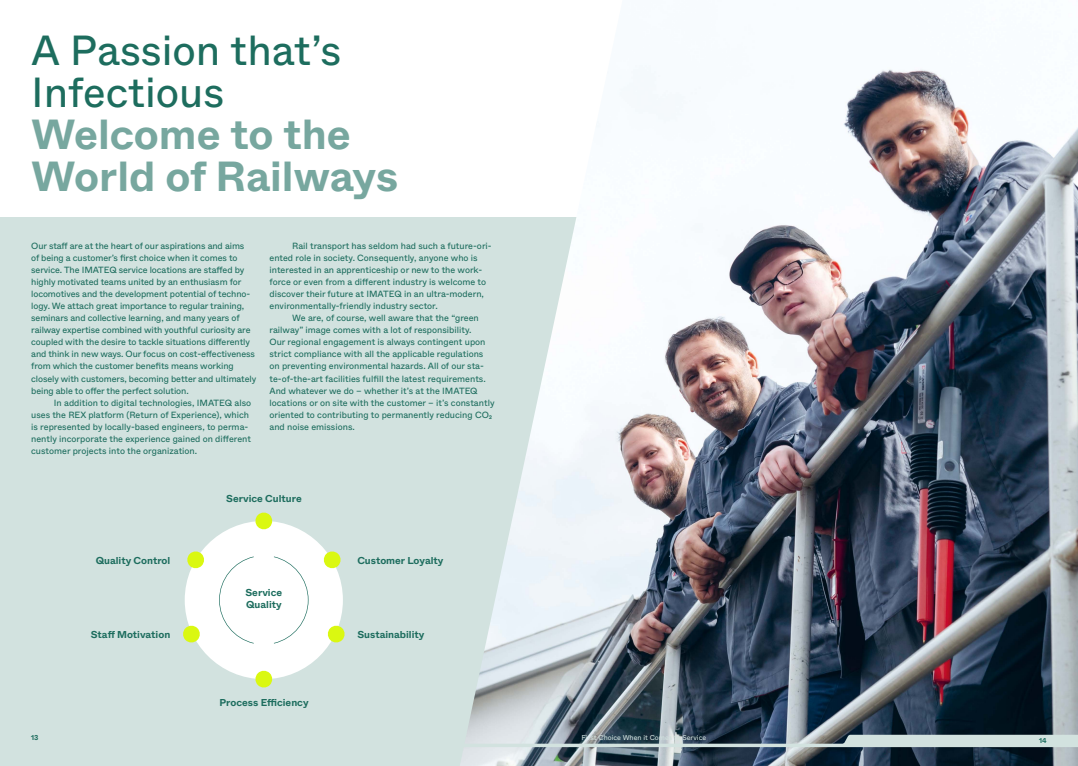
<style>
.page{position:relative;width:1078px;height:766px;background:#fff}
.page>*{position:absolute;margin:0;border:0;box-sizing:border-box;transform-origin:0 0}
.Headline_art_2{font:700 42px "Vossloh Rolling Stock Whyte";color:#77a79f}
.Headline_Part_1{font:42px "Vossloh Rolling Stock Whyte";color:#1d6d5e}
.Body_Copy_Main_without_indent{font:700 10px "Vossloh Rolling Stock Whyte";color:#1d6d5e}
.Body_Copy_Main{font:9px/12px "Vossloh Rolling Stock Whyte";color:#1d6d5e}
.Body_Copy_Main_without_indent-2{font:9px/12px "Vossloh Rolling Stock Whyte";letter-spacing:-.01em;color:#1d6d5e}
.t1{font:700 7.1px "Vossloh Rolling Stock Whyte";color:#1d6d5e}
.t2{font:7px "Vossloh Rolling Stock Whyte";color:#d2e2df}
</style>
<div class="page">
<div style="left:0;top:217px;width:674px;height:548px;background:#d2e2df"></div>
<div style="left:185px;top:521px;width:158px;height:158px;background:#fff;border-radius:50%"></div>
<svg style="left:219px;top:556px;width:35px;height:87px"></svg>
<svg style="left:274px;top:556px;width:34px;height:87px"></svg>
<svg style="left:187px;top:550px;width:17px;height:19px"></svg>
<svg style="left:323px;top:550px;width:18px;height:19px"></svg>
<svg style="left:183px;top:624px;width:17px;height:19px"></svg>
<svg style="left:327px;top:625px;width:18px;height:18px"></svg>
<svg style="left:254px;top:670px;width:19px;height:18px"></svg>
<svg style="left:254px;top:512px;width:19px;height:18px"></svg>
<img style="left:460px;top:65px;width:617px;height:700px">
<svg style="left:460px;top:734px;width:617px;height:12px"></svg>
<p class="Headline_Part_1" style="left:31px;top:23px;width:311px">A Passion that’s</p>
<p class="Headline_Part_1" style="left:31px;top:65px;width:195px">Infectious</p>
<p class="Headline_art_2" style="left:31px;top:107px;width:321px">Welcome to the</p>
<p class="Headline_art_2" style="left:31px;top:149px;width:368px">World of Railways</p>
<p class="Body_Copy_Main_without_indent-2" style="left:31px;top:240px;width:226px">Our staff are at the heart of our aspirations and aims<br>of being a customer’s first choice when it comes to service. The IMATEQ service locations are staffed by highly motivated teams united by an enthusiasm for locomotives and the development potential of techno&shy;logy. We attach great importance to regular training, seminars and collective learning, and many years of railway expertise combined with youthful curiosity are coupled with the desire to tackle situations differently and think in new ways. Our focus on cost-effectiveness from which the customer benefits means working closely with customers, becoming better and ultimately being able to offer the perfect solution.</p>
<p class="Body_Copy_Main" style="left:31px;top:396px;width:221px;text-indent:23px">In addition to digital technologies, IMATEQ also uses the REX platform (Return of Experience), which is represented by locally-based engineers, to perma&shy;nently incorporate the experience gained on different customer projects into the organization.</p>
<p class="Body_Copy_Main" style="left:269px;top:240px;width:224px;text-indent:23px">Rail transport has seldom had such a future-ori&shy;ented role in society. Consequently, anyone who is interested in an apprenticeship or new to the work&shy;force or even from a different industry is welcome to discover their future at IMATEQ in an ultra-modern, environmentally-friendly industry sector.</p>
<p class="Body_Copy_Main" style="left:269px;top:312px;width:226px;text-indent:23px">We are, of course, well aware that the “green railway” image comes with a lot of responsibility.<br>Our regional engagement is always contingent upon strict compliance with all the applicable regulations on preventing environmental hazards. All of our sta&shy;te-of-the-art facilities fulfill the latest requirements.<br>And whatever we do – whether it’s at the IMATEQ locations or on site with the customer – it’s constantly oriented to contributing to permanently reducing CO2 and noise emissions.</p>
<p class="Body_Copy_Main_without_indent" style="left:226px;top:492px;width:77px">Service Culture</p>
<p class="Body_Copy_Main_without_indent" style="left:96px;top:553px;width:76px">Quality Control</p>
<p class="Body_Copy_Main_without_indent" style="left:357px;top:553px;width:88px">Customer Loyalty</p>
<p class="Body_Copy_Main_without_indent" style="left:245px;top:585px;width:38px">Service</p>
<p class="Body_Copy_Main_without_indent" style="left:246px;top:597px;width:37px">Quality</p>
<p class="Body_Copy_Main_without_indent" style="left:91px;top:627px;width:81px">Staff Motivation</p>
<p class="Body_Copy_Main_without_indent" style="left:357px;top:628px;width:69px">Sustainability</p>
<p class="t1" style="left:31px;top:732px;width:9px">13</p>
<p class="Body_Copy_Main_without_indent" style="left:219px;top:696px;width:91px">Process Efficiency</p>
<p class="t2" style="left:581px;top:732px;width:126px">First Choice When it Comes to Service</p>
<p class="t1" style="left:1038px;top:736px;width:9px">14</p>
</div>
